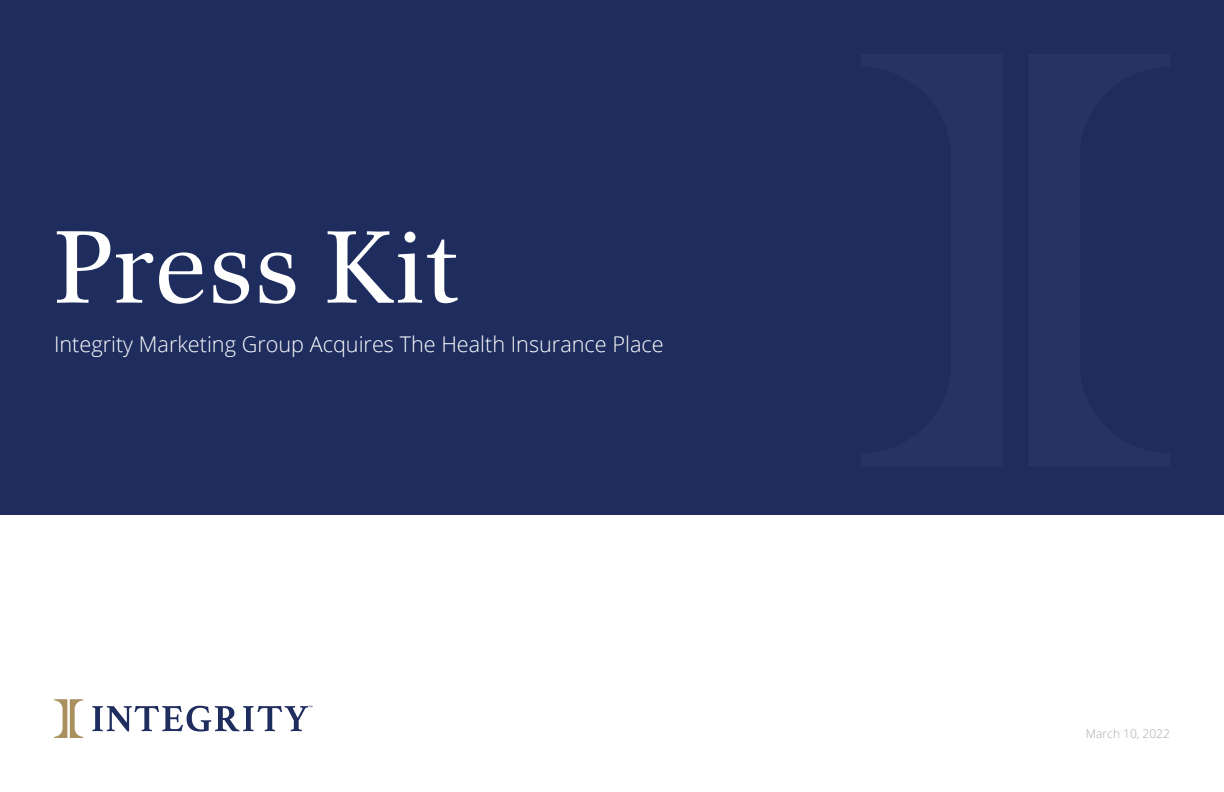
<style>
.page{position:relative;width:1224px;height:792px;background:#fff}
.page>*{position:absolute;margin:0;border:0;box-sizing:border-box;transform-origin:0 0}
.t1{font:100px "Orion LT";color:#fff}
.t2{font:300 21.7px "Open Sans";color:#fff}
.t3{font:300 12px "Open Sans";color:#a8a9ad}
</style>
<div class="page">
<div style="left:0;top:0;width:1224px;height:514px;background:#1e2d5e"></div>
<svg style="left:54px;top:699px;width:29px;height:39px"></svg>
<svg style="left:92px;top:706px;width:220px;height:25px"></svg>
<h1 class="t1" style="left:54px;top:207px;width:407px">Press Kit</h1>
<p class="t2" style="left:54px;top:330px;width:611px">Integrity Marketing Group Acquires The Health Insurance Place</p>
<p class="t3" style="left:1086px;top:725px;width:86px">March 10, 2022</p>
</div>
